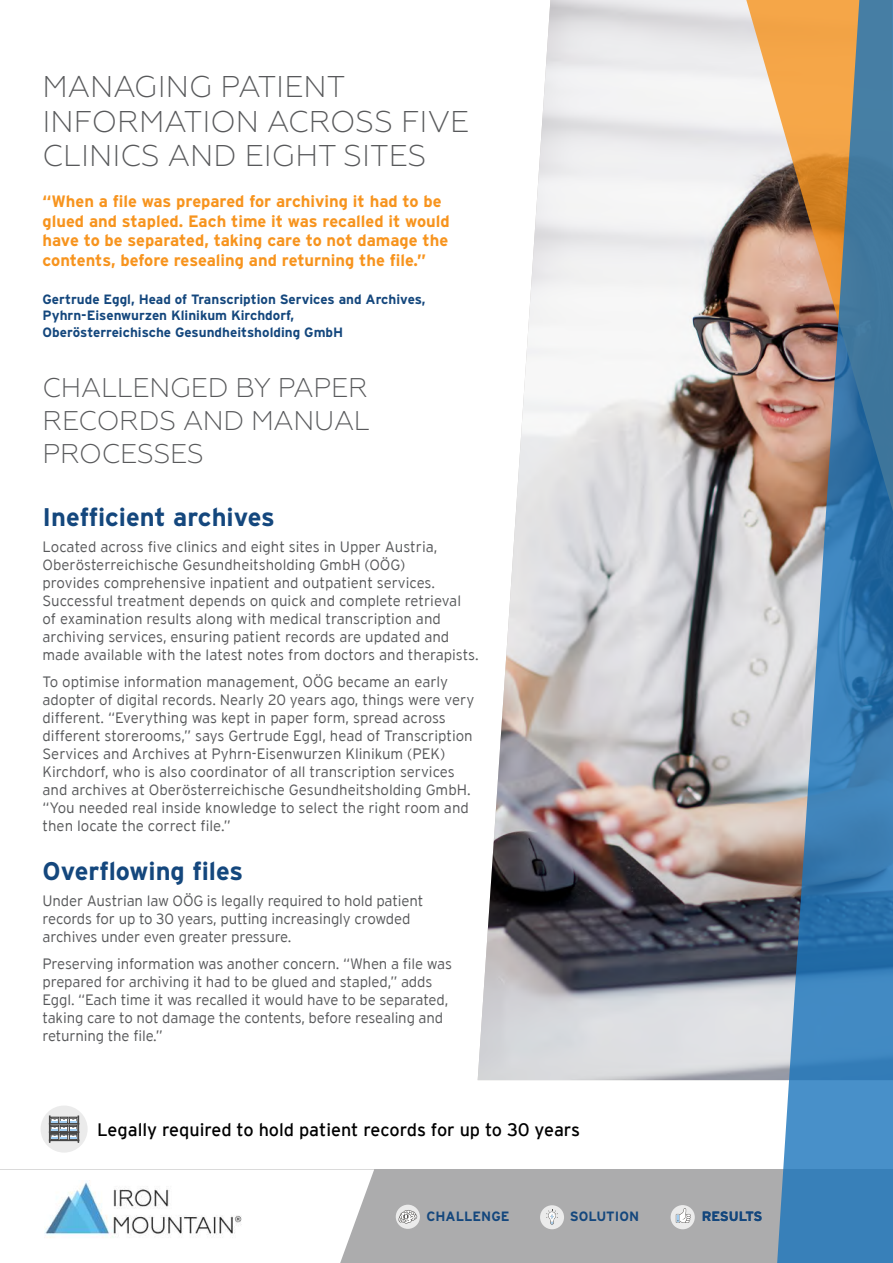
<style>
.page{position:relative;width:893px;height:1263px;background:#fff}
.page>*{position:absolute;margin:0;border:0;box-sizing:border-box;transform-origin:0 0}
.t1{font:300 30px/34.5px "Geometria";color:#58595b}
.t2{font:300 27px/33px "Geometria";letter-spacing:-.01em;color:#58595b;text-align:justify}
.t3{font:700 25.5px "Interstate";color:#14477d}
.t4{font:18px "Interstate";color:#000}
.t5{font:700 16.5px/19.5px "Interstate";color:#f7941e}
.t6{font:300 15px/18px "Interstate";color:#58595b}
.t7{font:700 13.5px/16.5px "Interstate";color:#14477d}
</style>
<div class="page">
<div style="left:0;top:1169px;width:893px;height:94px;background:#acacad"></div>
<svg style="left:0;top:1169px;width:374px;height:94px;background:#f8f8f8"></svg>
<img style="left:45px;top:1180px;width:197px;height:60px">
<img style="left:478px;top:0;width:299px;height:1080px">
<img style="left:746px;top:0;width:31px;height:513px">
<svg style="left:777px;top:0;width:116px;height:1263px;background:#6e899d"></svg>
<div style="left:540px;top:1205px;width:24px;height:24px;background:#ebebeb;border-radius:50%"></div>
<svg style="left:546px;top:1209px;width:12px;height:16px"></svg>
<div style="left:671px;top:1205px;width:24px;height:24px;background:#ebebeb;border-radius:50%"></div>
<svg style="left:676px;top:1208px;width:15px;height:15px"></svg>
<div style="left:396px;top:1205px;width:24px;height:24px;background:#ebebeb;border-radius:50%"></div>
<svg style="left:399px;top:1210px;width:18px;height:13px"></svg>
<div style="left:41px;top:1106px;width:47px;height:46px;background:#ebebeb;border-radius:50%"></div>
<svg style="left:49px;top:1116px;width:30px;height:26px"></svg>
<h1 class="t1" style="left:43px;top:69px;width:428px">MANAGING PATIENT<br>INFORMATION ACROSS FIVE<br>CLINICS AND EIGHT SITES</h1>
<p class="t5" style="left:43px;top:192px;width:409px">“When a file was prepared for archiving it had to be glued and stapled. Each time it was recalled it would have to be separated, taking care to not damage the contents, before resealing and returning the file.”</p>
<p class="t7" style="left:43px;top:291px;width:385px">Gertrude Eggl, Head of Transcription Services and Archives,<br>Pyhrn-Eisenwurzen Klinikum Kirchdorf,<br>Oberösterreichische Gesundheitsholding GmbH</p>
<h2 class="t2" style="left:43px;top:371px;width:329px">CHALLENGED BY PAPER RECORDS AND MANUAL PROCESSES</h2>
<h3 class="t3" style="left:43px;top:502px;width:234px">Inefficient archives</h3>
<p class="t6" style="left:43px;top:538px;width:438px">Located across five clinics and eight sites in Upper Austria, Oberösterreichische Gesundheitsholding GmbH (OÖG)<br>provides comprehensive inpatient and outpatient services.<br>Successful treatment depends on quick and complete retrieval<br>of examination results along with medical transcription and archiving services, ensuring patient records are updated and made available with the latest notes from doctors and therapists.</p>
<p class="t6" style="left:43px;top:672px;width:433px">To optimise information management, OÖG became an early adopter of digital records. Nearly 20 years ago, things were very different. “Everything was kept in paper form, spread across different storerooms,” says Gertrude Eggl, head of Transcription Services and Archives at Pyhrn-Eisenwurzen Klinikum (PEK)<br>Kirchdorf, who is also coordinator of all transcription services and archives at Oberösterreichische Gesundheitsholding GmbH. “You needed real inside knowledge to select the right room and then locate the correct file.”</p>
<h3 class="t3" style="left:43px;top:856px;width:202px">Overflowing files</h3>
<p class="t6" style="left:43px;top:892px;width:382px">Under Austrian law OÖG is legally required to hold patient records for up to 30 years, putting increasingly crowded archives under even greater pressure.</p>
<p class="t6" style="left:43px;top:954px;width:411px">Preserving information was another concern. “When a file was prepared for archiving it had to be glued and stapled,” adds Eggl. “Each time it was recalled it would have to be separated, taking care to not damage the contents, before resealing and returning the file.”</p>
<p class="t4" style="left:97px;top:1119px;width:484px">Legally required to hold patient records for up to 30 years</p>
<p class="t7" style="left:426px;top:1208px;width:85px">CHALLENGE</p>
<p class="t7" style="left:570px;top:1208px;width:71px">SOLUTION</p>
<p class="t7" style="left:702px;top:1208px;width:62px">RESULTS</p>
</div>
